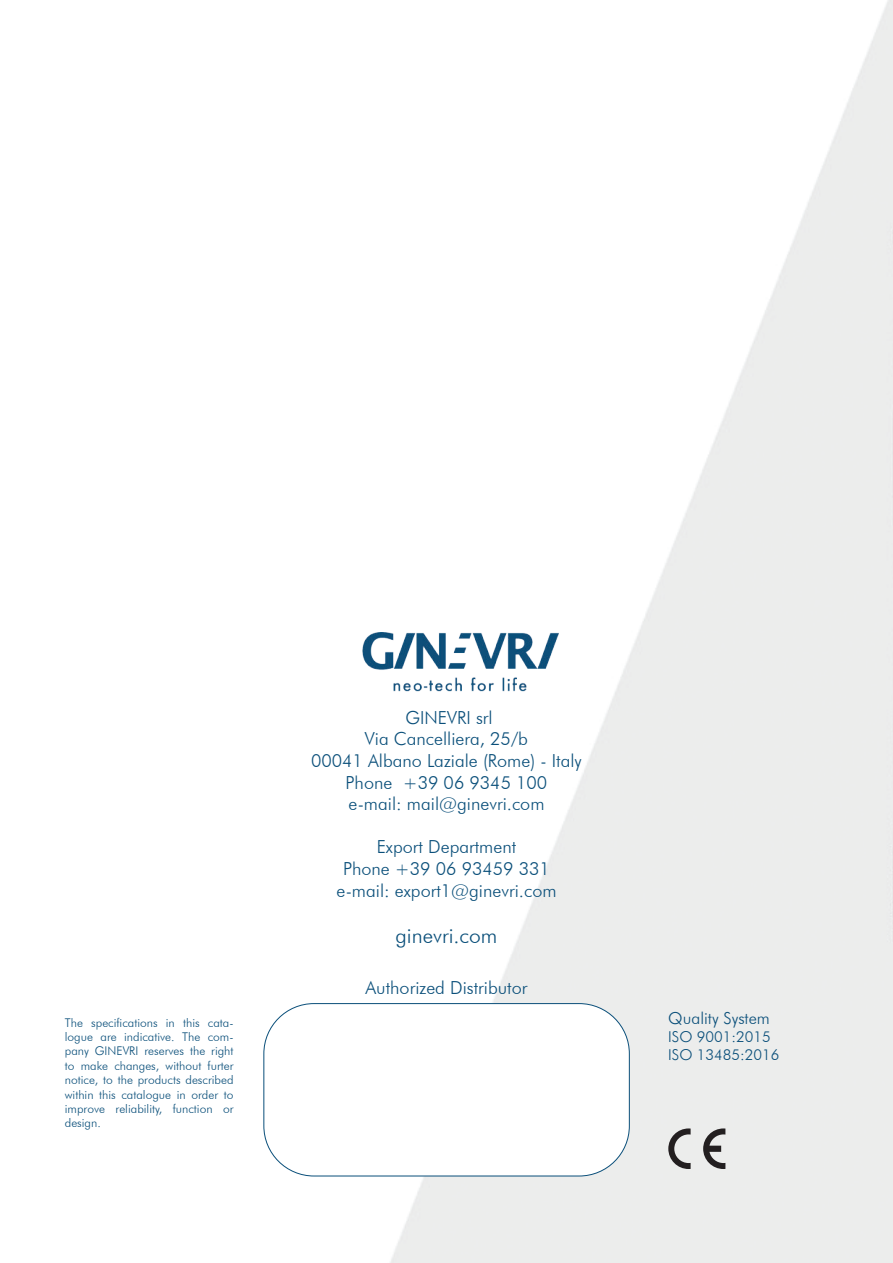
<style>
.page{position:relative;width:893px;height:1263px;background:#fff}
.page>*{position:absolute;margin:0;border:0;box-sizing:border-box;transform-origin:0 0}
.t1{font:300 21px "Futura BT";color:#0a4f7a}
.t2{font:300 18px/21.6px "Futura BT";color:#0a4f7a;text-align:center}
.t3{font:300 16.5px "Futura BT";color:#0a4f7a}
.t4{font:300 15px/18px "Futura BT";color:#0a4f7a}
.t5{font:300 12px/14.4px "Futura BT";color:#0a4f7a;text-align:justify}
</style>
<div class="page">
<img style="left:359px;top:0;width:534px;height:1263px">
<div style="left:264px;top:1003px;width:365px;height:173px;background:#fff;border-radius:50px"></div>
<div style="left:263px;top:1003px;width:367px;height:173px;border:1px solid #0a4f7a;border-radius:50px"></div>
<svg style="left:668px;top:1128px;width:23px;height:41px"></svg>
<svg style="left:703px;top:1128px;width:22px;height:41px"></svg>
<img style="left:359px;top:632px;width:199px;height:74px">
<h2 class="t2" style="left:311px;top:706px;width:272px">GINEVRI srl<br>Via Cancelliera, 25/b<br>00041 Albano Laziale (Rome) - Italy<br>Phone +39 06 9345 100<br>e-mail: mail@ginevri.com</h2>
<h2 class="t2" style="left:336px;top:836px;width:222px">Export Department<br>Phone +39 06 93459 331 e-mail: export1@ginevri.com</h2>
<h1 class="t1" style="left:396px;top:923px;width:103px">ginevri.com</h1>
<h2 class="t2" style="left:366px;top:976px;width:163px">Authorized Distributor</h2>
<p class="t5" style="left:65px;top:1015px;width:170px">The specifications in this cata&shy;logue are indicative. The com&shy;pany GINEVRI reserves the right to make changes, without furter notice, to the products described within this catalogue in order to improve reliability, function or design.</p>
<h3 class="t3" style="left:668px;top:1008px;width:103px">Quality System</h3>
<p class="t4" style="left:668px;top:1028px;width:112px">ISO 9001:2015<br>ISO 13485:2016</p>
</div>
